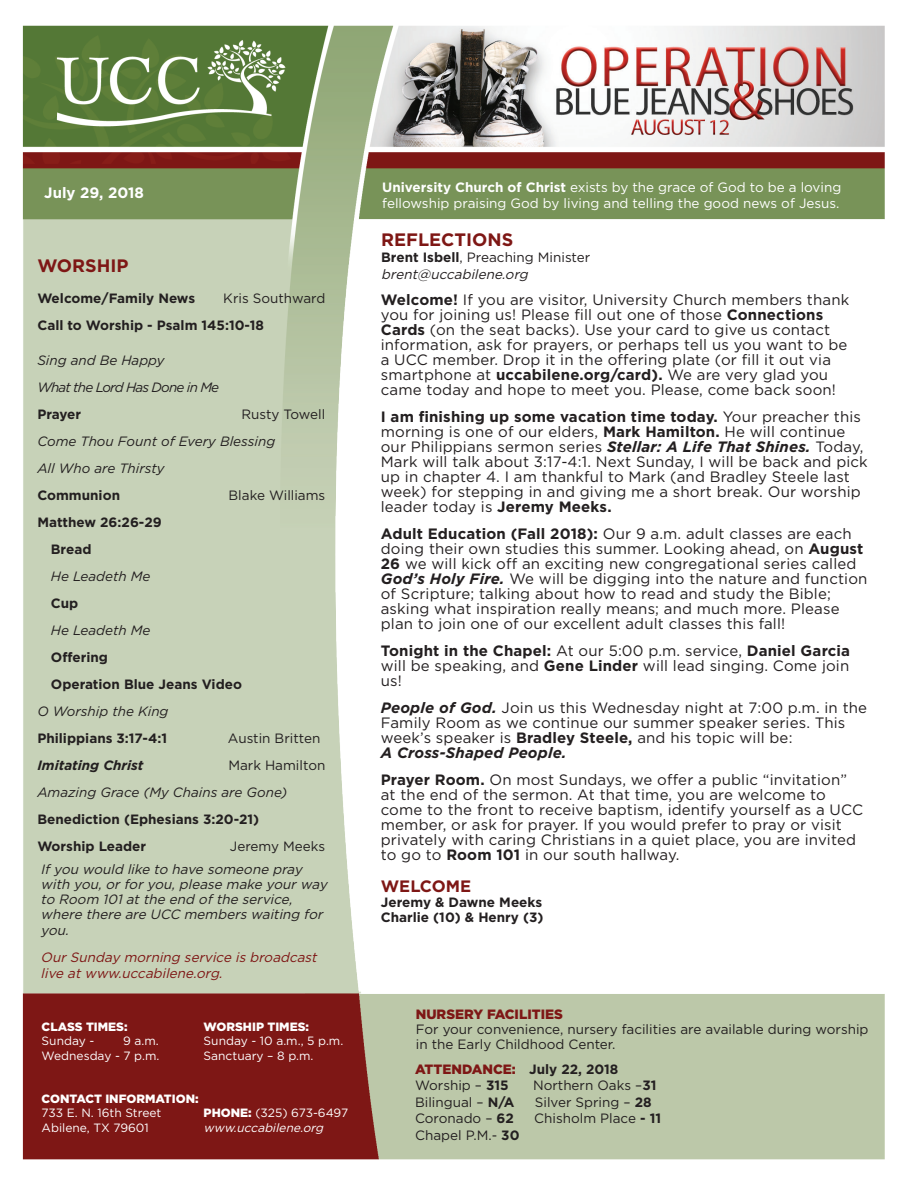
<style>
.page{position:relative;width:918px;height:1188px;background:#fff}
.page>*{position:absolute;margin:0;border:0;box-sizing:border-box;transform-origin:0 0}
.t1{font:700 18px "Gotham";color:#7e1715}
.t2{font:700 16.5px "Gotham";color:#7e1715}
.t3{font:15px/15px "Gotham";letter-spacing:.01em;color:#231f20}
.t4{font:700 15px "Gotham";color:#fff}
.t5{font:700 13.5px/27px "Gotham";color:#231f20}
.t6{font:13.5px/15px "Gotham";color:#231f20}
.t7{font:italic 13.5px/15.3px "Gotham";color:#231f20}
.t8{font:13.5px/16.2px "Gotham";color:#fff}
.t9{font:italic 13.5px/27px "Gotham";color:#231f20}
.t10{font:italic 13.5px/16.2px "Gotham";color:#7e1715}
.t11{font:italic 13.5px/27px "Gotham";letter-spacing:-.06em;color:#231f20}
.t12{font:900 13.5px "Gotham";color:#7e1715}
.t13{font:italic 700 13.5px "Gotham";color:#231f20}
.t14{font:12px "Gotham";color:#fff}
.t15{font:900 12px "Gotham";color:#fff}
.t16{font:italic 12px "Gotham";color:#fff}
.s1{font-weight:900}
.s2{font-weight:700}
.s3{font-weight:700;font-style:normal}
.s4{font-style:normal}
.s5{font-weight:700;font-style:italic}
.s6{font-weight:900;color:#7e1715}
.s7{font-weight:400}
</style>
<div class="page">
<img style="left:22px;top:25px;width:863px;height:1135px">
<div style="left:352px;top:687px;width:540px;height:7px;background:#fff"></div>
<p class="t4" style="left:44px;top:184px;width:101px">July 29, 2018</p>
<p class="t1" style="left:37px;top:255px;width:93px">WORSHIP</p>
<p class="t5" style="left:37px;top:285px;width:159px">Welcome/Family News</p>
<p class="t6" style="left:223px;top:291px;width:104px">Kris Southward</p>
<p class="t5" style="left:37px;top:312px;width:228px">Call to Worship - Psalm 145:10-18</p>
<p class="t11" style="left:37px;top:346px;width:183px">Sing and Be Happy<br>What the Lord Has Done in Me</p>
<p class="t5" style="left:37px;top:400px;width:45px">Prayer</p>
<p class="t6" style="left:241px;top:406px;width:85px">Rusty Towell</p>
<p class="t9" style="left:37px;top:427px;width:239px">Come Thou Fount of Every Blessing<br>All Who are Thirsty</p>
<p class="t5" style="left:37px;top:481px;width:84px">Communion</p>
<p class="t6" style="left:229px;top:487px;width:98px">Blake Williams</p>
<p class="t5" style="left:51px;top:508px;width:112px;text-indent:-13px">Matthew 26:26-29<br>Bread</p>
<p class="t9" style="left:51px;top:562px;width:101px">He Leadeth Me</p>
<p class="t5" style="left:51px;top:589px;width:29px">Cup</p>
<p class="t9" style="left:51px;top:616px;width:101px">He Leadeth Me</p>
<p class="t5" style="left:51px;top:643px;width:193px">Offering<br>Operation Blue Jeans Video</p>
<p class="t9" style="left:37px;top:697px;width:133px">O Worship the King</p>
<p class="t5" style="left:37px;top:724px;width:131px">Philippians 3:17-4:1</p>
<p class="t6" style="left:228px;top:730px;width:94px">Austin Britten</p>
<p class="t13" style="left:37px;top:757px;width:108px">Imitating Christ</p>
<p class="t6" style="left:228px;top:757px;width:99px">Mark Hamilton</p>
<p class="t9" style="left:37px;top:778px;width:252px">Amazing Grace (My Chains are Gone)</p>
<p class="t5" style="left:37px;top:805px;width:223px">Benediction (Ephesians 3:20-21)<br>Worship Leader</p>
<p class="t6" style="left:230px;top:838px;width:97px">Jeremy Meeks</p>
<p class="t7" style="left:41px;top:861px;width:291px">If you would like to have someone pray with you, or for you, please make your way to Room 101 at the end of the service, where there are UCC members waiting for you.</p>
<p class="t10" style="left:41px;top:949px;width:281px">Our Sunday morning service is broadcast live at www.uccabilene.org.</p>
<p class="t15" style="left:42px;top:1020px;width:88px">CLASS TIMES:</p>
<p class="t15" style="left:204px;top:1020px;width:107px">WORSHIP TIMES:</p>
<p class="t14" style="left:42px;top:1034px;width:54px">Sunday -</p>
<p class="t14" style="left:123px;top:1034px;width:37px">9 a.m.</p>
<p class="t14" style="left:204px;top:1034px;width:141px">Sunday - 10 a.m., 5 p.m.</p>
<p class="t14" style="left:42px;top:1049px;width:119px">Wednesday - 7 p.m.</p>
<p class="t14" style="left:204px;top:1049px;width:111px">Sanctuary – 8 p.m.</p>
<p class="t15" style="left:42px;top:1092px;width:159px">CONTACT INFORMATION:</p>
<p class="t14" style="left:42px;top:1106px;width:121px">733 E. N. 16th Street</p>
<p class="t14" style="left:204px;top:1106px;width:146px"><span class="s1">PHONE:</span> (325) 673-6497</p>
<p class="t14" style="left:42px;top:1121px;width:109px">Abilene, TX 79601</p>
<p class="t16" style="left:204px;top:1121px;width:124px">www.uccabilene.org</p>
<p class="t8" style="left:382px;top:179px;width:461px"><span class="s2">University Church of Christ</span> exists by the grace of God to be a loving fellowship praising God by living and telling the good news of Jesus.</p>
<p class="t1" style="left:381px;top:229px;width:134px">REFLECTIONS</p>
<p class="t7" style="left:381px;top:249px;width:211px;line-height:16.2px"><span class="s3">Brent Isbell</span><span class="s4">, Preaching Minister </span>brent@uccabilene.org</p>
<p class="t3" style="left:381px;top:292px;width:470px"><span class="s2">Welcome!</span> If you are visitor, University Church members thank you for joining us! Please fill out one of those <span class="s2">Connections Cards</span> (on the seat backs). Use your card to give us contact information, ask for prayers, or perhaps tell us you want to be a UCC member. Drop it in the offering plate (or fill it out via smartphone at <span class="s2">uccabilene.org/card).</span> We are very glad you came today and hope to meet you. Please, come back soon!</p>
<p class="t3" style="left:381px;top:409px;width:488px"><span class="s2">I am finishing up some vacation time today.</span> Your preacher this morning is one of our elders, <span class="s2">Mark Hamilton.</span> He will continue our Philippians sermon series <span class="s5">Stellar: A Life That Shines.</span> Today, Mark will talk about 3:17-4:1. Next Sunday, I will be back and pick up in chapter 4. I am thankful to Mark (and Bradley Steele last week) for stepping in and giving me a short break. Our worship leader today is <span class="s2">Jeremy Meeks.</span></p>
<p class="t3" style="left:381px;top:526px;width:488px"><span class="s2">Adult Education (Fall 2018):</span> Our 9 a.m. adult classes are each doing their own studies this summer. Looking ahead, on <span class="s2">August 26</span> we will kick off an exciting new congregational series called <span class="s5">God’s Holy Fire.</span> We will be digging into the nature and function of Scripture; talking about how to read and study the Bible; asking what inspiration really means; and much more. Please plan to join one of our excellent adult classes this fall!</p>
<p class="t3" style="left:381px;top:643px;width:471px;text-align:justify"><span class="s2">Tonight in the Chapel:</span> At our 5:00 p.m. service, <span class="s2">Daniel Garcia </span>will be speaking, and <span class="s2">Gene Linder</span> will lead singing. Come join us!</p>
<p class="t3" style="left:381px;top:700px;width:488px"><span class="s5">People of God.</span> Join us this Wednesday night at 7:00 p.m. in the Family Room as we continue our summer speaker series. This week’s speaker is <span class="s2">Bradley Steele,</span> and his topic will be:<br><span class="s5">A Cross-Shaped People.</span></p>
<p class="t3" style="left:381px;top:772px;width:484px"><span class="s2">Prayer Room.</span> On most Sundays, we offer a public “invitation” at the end of the sermon. At that time, you are welcome to come to the front to receive baptism, identify yourself as a UCC member, or ask for prayer. If you would prefer to pray or visit privately with caring Christians in a quiet place, you are invited to go to <span class="s2">Room 101</span> in our south hallway.</p>
<p class="t2" style="left:381px;top:877px;width:92px">WELCOME</p>
<p class="t5" style="left:381px;top:895px;width:164px;line-height:15px">Jeremy &amp; Dawne Meeks<br>Charlie (10) &amp; Henry (3)</p>
<p class="t12" style="left:416px;top:1006px;width:149px">NURSERY FACILITIES</p>
<p class="t6" style="left:416px;top:1021px;width:454px">For your convenience, nursery facilities are available during worship in the Early Childhood Center.</p>
<p class="t5" style="left:415px;top:1061px;width:205px;line-height:16.5px"><span class="s6">ATTENDANCE:</span> July 22, 2018<br><span class="s7">Worship –</span> 315</p>
<p class="t6" style="left:533px;top:1078px;width:125px">Northern Oaks –<span class="s2">31</span></p>
<p class="t6" style="left:415px;top:1094px;width:101px">Bilingual – <span class="s2">N/A</span></p>
<p class="t6" style="left:535px;top:1094px;width:118px">Silver Spring – <span class="s2">28</span></p>
<p class="t6" style="left:415px;top:1111px;width:100px">Coronado – <span class="s2">62</span></p>
<p class="t6" style="left:534px;top:1111px;width:128px">Chisholm Place <span class="s2">- 11</span></p>
<p class="t6" style="left:415px;top:1127px;width:106px">Chapel P.M.- <span class="s2">30</span></p>
</div>
